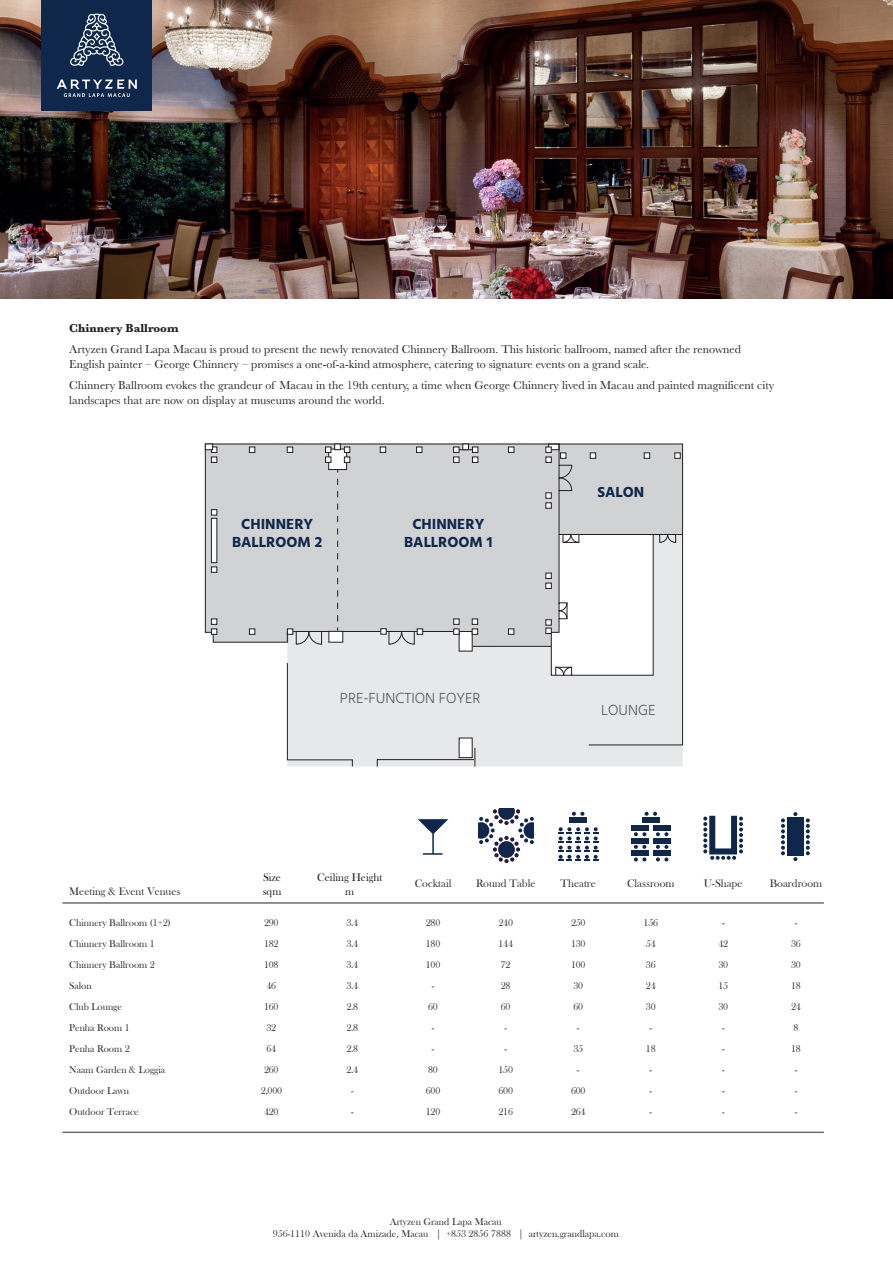
<style>
.page{position:relative;width:893px;height:1263px;background:#fff}
.page>*{position:absolute;margin:0;border:0;box-sizing:border-box;transform-origin:0 0}
.t1{font:700 15px/18px "Hind";color:#0e274a;text-align:center}
.t2{font:300 15px "Hind";color:#57585a}
.t3{font:12px/15px "Baskerville";color:#231f20}
.t4{font:700 12px "Baskerville";color:#231f20}
.t5{font:11.25px "Bask Old Face";color:#313032}
.t6{font:11.25px/13.5px "Bask Old Face";letter-spacing:.005em;color:#231f20;text-align:center}
.t7{font:10.2px/21px "Bask Old Face";color:#313032;text-align:center}
.t8{font:10.2px/21px "Bask Old Face";letter-spacing:-.025em;color:#313032;text-align:center}
</style>
<div class="page">
<div style="left:286px;top:646px;width:397px;height:120px;background:#e7e8e9"></div>
<div style="left:205px;top:443px;width:340px;height:200px;background:#d1d2d4"></div>
<hr style="left:472px;top:646px;width:79px;height:1px;background:#231f20">
<div style="left:459px;top:631px;width:14px;height:20px;background:#fff;border:1px solid #231f20"></div>
<div style="left:328px;top:631px;width:15px;height:11px;background:#fff;border:1px solid #231f20"></div>
<div style="left:459px;top:738px;width:14px;height:20px;background:#fff"></div>
<svg style="left:416px;top:447px;width:6px;height:6px"></svg>
<svg style="left:380px;top:447px;width:6px;height:6px"></svg>
<svg style="left:287px;top:447px;width:6px;height:6px"></svg>
<svg style="left:249px;top:447px;width:6px;height:6px"></svg>
<svg style="left:249px;top:628px;width:6px;height:7px"></svg>
<svg style="left:287px;top:628px;width:6px;height:7px"></svg>
<svg style="left:380px;top:628px;width:7px;height:6px"></svg>
<svg style="left:417px;top:628px;width:6px;height:7px"></svg>
<svg style="left:508px;top:447px;width:6px;height:6px"></svg>
<svg style="left:453px;top:447px;width:25px;height:16px"></svg>
<svg style="left:462px;top:444px;width:7px;height:6px"></svg>
<svg style="left:344px;top:447px;width:6px;height:16px"></svg>
<svg style="left:325px;top:447px;width:6px;height:16px"></svg>
<svg style="left:211px;top:509px;width:6px;height:6px"></svg>
<svg style="left:211px;top:566px;width:6px;height:7px"></svg>
<svg style="left:211px;top:518px;width:6px;height:45px"></svg>
<svg style="left:211px;top:447px;width:6px;height:16px"></svg>
<svg style="left:211px;top:628px;width:6px;height:7px"></svg>
<svg style="left:211px;top:618px;width:6px;height:7px"></svg>
<svg style="left:453px;top:628px;width:6px;height:7px"></svg>
<svg style="left:453px;top:618px;width:6px;height:7px"></svg>
<svg style="left:472px;top:628px;width:6px;height:7px"></svg>
<svg style="left:508px;top:628px;width:6px;height:7px"></svg>
<svg style="left:472px;top:618px;width:6px;height:7px"></svg>
<svg style="left:334px;top:444px;width:7px;height:6px"></svg>
<svg style="left:205px;top:444px;width:8px;height:6px"></svg>
<div style="left:287px;top:662px;width:66px;height:105px;background:#e7e8e9"></div>
<svg style="left:376px;top:748px;width:99px;height:19px"></svg>
<svg style="left:337px;top:479px;width:1px;height:151px"></svg>
<svg style="left:388px;top:631px;width:27px;height:14px"></svg>
<svg style="left:545px;top:443px;width:138px;height:303px"></svg>
<svg style="left:295px;top:631px;width:27px;height:14px"></svg>
<hr style="left:62px;top:1131px;width:762px;height:2px;background:#6f6b6c">
<hr style="left:62px;top:902px;width:762px;height:2px;background:#6f6b6c">
<svg style="left:418px;top:819px;width:30px;height:36px"></svg>
<svg style="left:479px;top:809px;width:55px;height:54px"></svg>
<svg style="left:572px;top:812px;width:12px;height:4px"></svg>
<div style="left:569px;top:817px;width:18px;height:5px;background:#0e274a"></div>
<svg style="left:558px;top:827px;width:40px;height:34px"></svg>
<svg style="left:645px;top:812px;width:12px;height:4px"></svg>
<div style="left:642px;top:817px;width:18px;height:5px;background:#0e274a"></div>
<svg style="left:634px;top:832px;width:12px;height:4px"></svg>
<div style="left:631px;top:825px;width:18px;height:6px;background:#0e274a"></div>
<svg style="left:656px;top:832px;width:12px;height:4px"></svg>
<div style="left:653px;top:825px;width:18px;height:6px;background:#0e274a"></div>
<svg style="left:634px;top:845px;width:12px;height:4px"></svg>
<div style="left:631px;top:838px;width:18px;height:5px;background:#0e274a"></div>
<svg style="left:656px;top:845px;width:12px;height:4px"></svg>
<div style="left:653px;top:838px;width:18px;height:5px;background:#0e274a"></div>
<svg style="left:634px;top:857px;width:12px;height:4px"></svg>
<div style="left:631px;top:851px;width:18px;height:5px;background:#0e274a"></div>
<svg style="left:656px;top:857px;width:12px;height:4px"></svg>
<div style="left:653px;top:851px;width:18px;height:5px;background:#0e274a"></div>
<svg style="left:703px;top:816px;width:40px;height:44px"></svg>
<svg style="left:781px;top:818px;width:4px;height:37px"></svg>
<svg style="left:806px;top:818px;width:4px;height:37px"></svg>
<div style="left:787px;top:817px;width:17px;height:39px;background:#0e274a"></div>
<svg style="left:793px;top:812px;width:4px;height:4px"></svg>
<svg style="left:793px;top:857px;width:4px;height:4px"></svg>
<img style="left:0;top:0;width:893px;height:298px">
<div style="left:42px;top:0;width:110px;height:110px;background:#0e274a"></div>
<svg style="left:70px;top:14px;width:54px;height:52px"></svg>
<svg style="left:56px;top:79px;width:81px;height:18px"></svg>
<p class="t4" style="left:69px;top:320px;width:111px">Chinnery Ballroom</p>
<p class="t3" style="left:69px;top:342px;width:673px">Artyzen Grand Lapa Macau is proud to present the newly renovated Chinnery Ballroom. This historic ballroom, named after the renowned<br>English painter – George Chinnery – promises a one-of-a-kind atmosphere, catering to signature events on a grand scale.</p>
<p class="t3" style="left:69px;top:378px;width:707px">Chinnery Ballroom evokes the grandeur of Macau in the 19th century, a time when George Chinnery lived in Macau and painted magnificent city landscapes that are now on display at museums around the world.</p>
<p class="t1" style="left:232px;top:515px;width:92px">CHINNERY<br>BALLROOM 2</p>
<p class="t1" style="left:404px;top:515px;width:90px">CHINNERY<br>BALLROOM 1</p>
<p class="t2" style="left:340px;top:688px;width:142px">PRE-FUNCTION FOYER</p>
<p class="t1" style="left:597px;top:482px;width:48px">SALON</p>
<p class="t2" style="left:601px;top:700px;width:56px">LOUNGE</p>
<p class="t6" style="left:317px;top:871px;width:67px">Ceiling Height m</p>
<p class="t6" style="left:263px;top:871px;width:19px">Size</p>
<p class="t5" style="left:415px;top:877px;width:38px">Cocktail</p>
<p class="t5" style="left:476px;top:877px;width:61px">Round Table</p>
<p class="t5" style="left:561px;top:877px;width:37px">Theatre</p>
<p class="t5" style="left:627px;top:877px;width:49px">Classroom</p>
<p class="t5" style="left:704px;top:877px;width:40px">U-Shape</p>
<p class="t5" style="left:770px;top:877px;width:54px">Boardroom</p>
<p class="t5" style="left:69px;top:885px;width:113px">Meeting &amp; Event Venues</p>
<p class="t6" style="left:263px;top:884px;width:20px">sqm</p>
<p class="t8" style="left:261px;top:912px;width:23px">290<br>182<br>108<br>46<br>160<br>32<br>64<br>260<br>2,000<br>420</p>
<p class="t7" style="left:346px;top:912px;width:13px">3.4<br>3.4<br>3.4<br>3.4<br>2.8<br>2.8<br>2.8<br>2.4 -<br>-</p>
<p class="t8" style="left:644px;top:912px;width:16px">156<br>54<br>36<br>24<br>30 -<br>18 -<br>-<br>-</p>
<p class="t7" style="left:718px;top:912px;width:11px">-<br>42<br>30<br>15<br>30 -<br>-<br>-<br>-<br>-</p>
<p class="t7" style="left:791px;top:912px;width:11px">-<br>36<br>30<br>18<br>24<br>8<br>18 -<br>-<br>-</p>
<p class="t7" style="left:69px;top:912px;width:103px;text-align:left">Chinnery Ballroom (1+2)<br>Chinnery Ballroom 1<br>Chinnery Ballroom 2<br>Salon<br>Club Lounge<br>Penha Room 1<br>Penha Room 2<br>Naam Garden &amp; Loggia<br>Outdoor Lawn<br>Outdoor Terrace</p>
<p class="t8" style="left:426px;top:912px;width:16px">280<br>180<br>100 -<br>60 -<br>-<br>80<br>600<br>120</p>
<p class="t8" style="left:499px;top:912px;width:16px">240<br>144<br>72<br>28<br>60 -<br>-<br>150<br>600<br>216</p>
<p class="t8" style="left:571px;top:912px;width:16px">250<br>130<br>100<br>30<br>60 -<br>35 -<br>600<br>264</p>
<p class="t7" style="left:273px;top:1216px;width:347px;line-height:12.1px">Artyzen Grand Lapa Macau<br>956-1110 Avenida da Amizade, Macau | +853 2856 7888 | artyzen.grandlapa.com</p>
</div>
